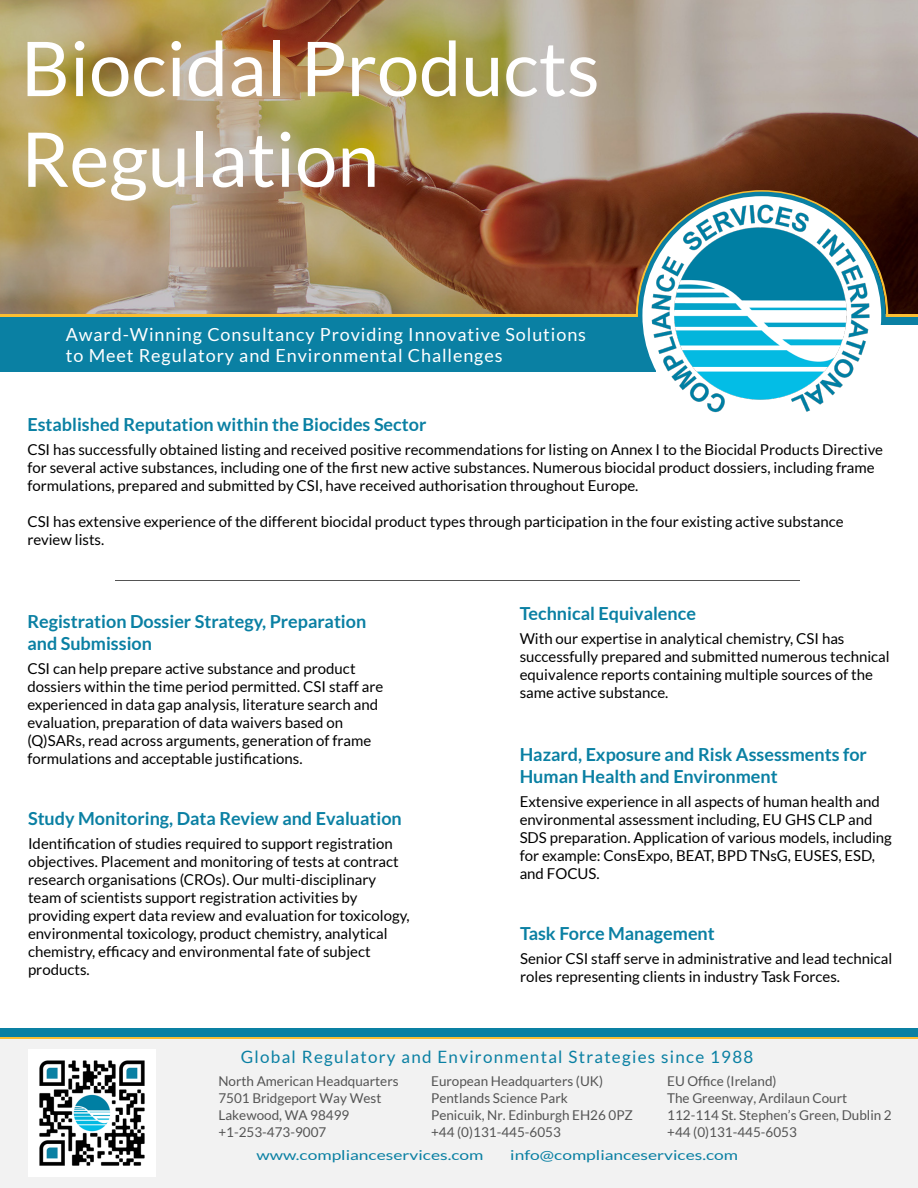
<style>
.page{position:relative;width:918px;height:1188px;background:#fff}
.page>*{position:absolute;margin:0;border:0;box-sizing:border-box;transform-origin:0 0}
.t1{font:75.6px/90.8px "Lato";color:#fff}
.t2{font:700 18px/21.6px "Lato";color:#0a80a3}
.t3{font:18px/21.6px "Lato";letter-spacing:.05em;color:#fff}
.t4{font:16.95px "Lato";letter-spacing:.075em;color:#0a80a3}
.t5{font:15px/18px "Lato";color:#000}
.t6{font:13.5px/17px "Lato";color:#545454}
.t7{font:13.5px "Lato";color:#0a80a3;scale:1.29 1}
</style>
<div class="page">
<div style="left:0;top:1038px;width:918px;height:150px;background:#f2f2f2"></div>
<div style="left:0;top:1031px;width:918px;height:8px;background:#fabe32"></div>
<img style="left:29px;top:1050px;width:127px;height:127px">
<div style="left:0;top:1028px;width:918px;height:9px;background:#0a80a3"></div>
<img style="left:0;top:0;width:918px;height:315px">
<div style="left:0;top:315px;width:918px;height:8px;background:#fabe32"></div>
<div style="left:0;top:317px;width:918px;height:9px;background:#0a80a3"></div>
<div style="left:0;top:323px;width:768px;height:50px;background:#0a80a3"></div>
<div style="left:657px;top:325px;width:261px;height:149px;background:#fff"></div>
<div style="left:0;top:372px;width:918px;height:65px;background:#fff"></div>
<img style="left:647px;top:200px;width:227px;height:213px">
<hr style="left:115px;top:580px;width:684px;height:1px;background:#545454">
<h1 class="t1" style="left:21px;top:23px;width:580px">Biocidal Products<br>Regulation</h1>
<p class="t3" style="left:66px;top:323px;width:522px">Award-Winning Consultancy Providing Innovative Solutions to Meet Regulatory and Environmental Challenges</p>
<p class="t2" style="left:27px;top:413px;width:401px">Established Reputation within the Biocides Sector</p>
<p class="t5" style="left:27px;top:441px;width:857px">CSI has successfully obtained listing and received positive recommendations for listing on Annex I to the Biocidal Products Directive for several active substances, including one of the first new active substances. Numerous biocidal product dossiers, including frame formulations, prepared and submitted by CSI, have received authorisation throughout Europe.</p>
<p class="t5" style="left:27px;top:513px;width:818px">CSI has extensive experience of the different biocidal product types through participation in the four existing active substance review lists.</p>
<p class="t2" style="left:27px;top:611px;width:340px">Registration Dossier Strategy, Preparation and Submission</p>
<p class="t5" style="left:27px;top:659px;width:357px">CSI can help prepare active substance and product dossiers within the time period permitted. CSI staff are experienced in data gap analysis, literature search and evaluation, preparation of data waivers based on (Q)SARs, read across arguments, generation of frame formulations and acceptable justifications.</p>
<p class="t2" style="left:28px;top:808px;width:375px">Study Monitoring, Data Review and Evaluation</p>
<p class="t5" style="left:28px;top:835px;width:383px">Identification of studies required to support registration objectives. Placement and monitoring of tests at contract research organisations (CROs). Our multi-disciplinary team of scientists support registration activities by providing expert data review and evaluation for toxicology, environmental toxicology, product chemistry, analytical chemistry, efficacy and environmental fate of subject products.</p>
<p class="t2" style="left:520px;top:603px;width:178px">Technical Equivalence</p>
<p class="t5" style="left:520px;top:630px;width:372px">With our expertise in analytical chemistry, CSI has successfully prepared and submitted numerous technical equivalence reports containing multiple sources of the same active substance.</p>
<p class="t2" style="left:520px;top:743px;width:349px">Hazard, Exposure and Risk Assessments for<br>Human Health and Environment</p>
<p class="t5" style="left:520px;top:792px;width:374px">Extensive experience in all aspects of human health and environmental assessment including, EU GHS CLP and SDS preparation. Application of various models, including for example: ConsExpo, BEAT, BPD TNsG, EUSES, ESD, and FOCUS.</p>
<p class="t2" style="left:520px;top:922px;width:196px">Task Force Management</p>
<p class="t5" style="left:520px;top:949px;width:374px">Senior CSI staff serve in administrative and lead technical roles representing clients in industry Task Forces.</p>
<p class="t4" style="left:241px;top:1048px;width:514px">Global Regulatory and Environmental Strategies since 1988</p>
<p class="t6" style="left:218px;top:1072px;width:182px">North American Headquarters<br>7501 Bridgeport Way West<br>Lakewood, WA 98499 +1-253-473-9007</p>
<p class="t6" style="left:431px;top:1072px;width:203px">European Headquarters (UK)<br>Pentlands Science Park<br>Penicuik, Nr. Edinburgh EH26 0PZ +44 (0)131-445-6053</p>
<p class="t6" style="left:667px;top:1072px;width:226px">EU Office (Ireland)<br>The Greenway, Ardilaun Court<br>112-114 St. Stephen’s Green, Dublin 2 +44 (0)131-445-6053</p>
<p class="t7" style="left:256px;top:1148px;width:177px">www.complianceservices.com</p>
<p class="t7" style="left:510px;top:1148px;width:178px">info@complianceservices.com</p>
</div>
